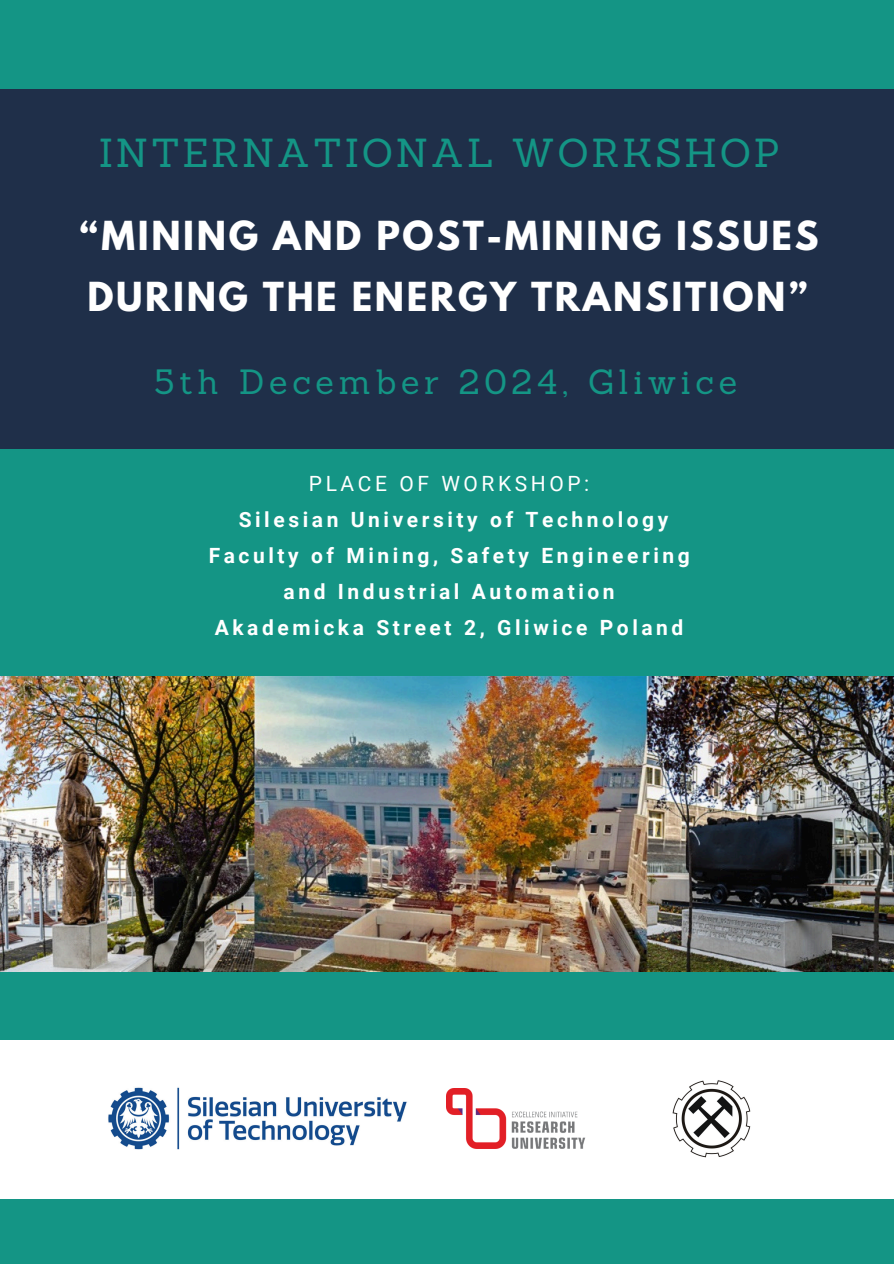
<style>
.page{position:relative;width:894px;height:1264px;background:#fff}
.page>*{position:absolute;margin:0;border:0;box-sizing:border-box;transform-origin:0 0}
.t1{font:39.45px "Sanchez";letter-spacing:.07em;color:#149585}
.t2{font:700 35.4px/60.8px "League Spartan";letter-spacing:.075em;color:#fff}
.t3{font:34.2px "Sanchez";letter-spacing:.14em;color:#149585}
.t4{font:700 21px "Roboto";letter-spacing:.17em;color:#fff}
.t5{font:21px "Roboto";letter-spacing:.17em;color:#fff}
</style>
<div class="page">
<div style="left:0;top:0;width:893px;height:1263px;background:#149585"></div>
<div style="left:0;top:89px;width:893px;height:359px;background:#1f2f49"></div>
<img style="left:0;top:676px;width:893px;height:295px">
<div style="left:0;top:1040px;width:893px;height:159px;background:#fff"></div>
<img style="left:672px;top:1080px;width:79px;height:77px">
<img style="left:108px;top:1087px;width:299px;height:63px">
<img style="left:447px;top:1088px;width:138px;height:60px">
<p class="t1" style="left:99px;top:127px;width:682px">INTERNATIONAL WORKSHOP</p>
<h2 class="t2" style="left:80px;top:210px;width:740px">“MINING AND POST-MINING ISSUES<br>DURING THE ENERGY TRANSITION”</h2>
<p class="t3" style="left:154px;top:359px;width:584px">5th December 2024, Gliwice</p>
<p class="t5" style="left:309px;top:471px;width:282px">PLACE OF WORKSHOP:</p>
<p class="t4" style="left:238px;top:507px;width:431px">Silesian University of Technology</p>
<p class="t4" style="left:209px;top:543px;width:482px">Faculty of Mining, Safety Engineering</p>
<p class="t4" style="left:283px;top:579px;width:332px">and Industrial Automation</p>
<p class="t4" style="left:215px;top:615px;width:470px">Akademicka Street 2, Gliwice Poland</p>
</div>
